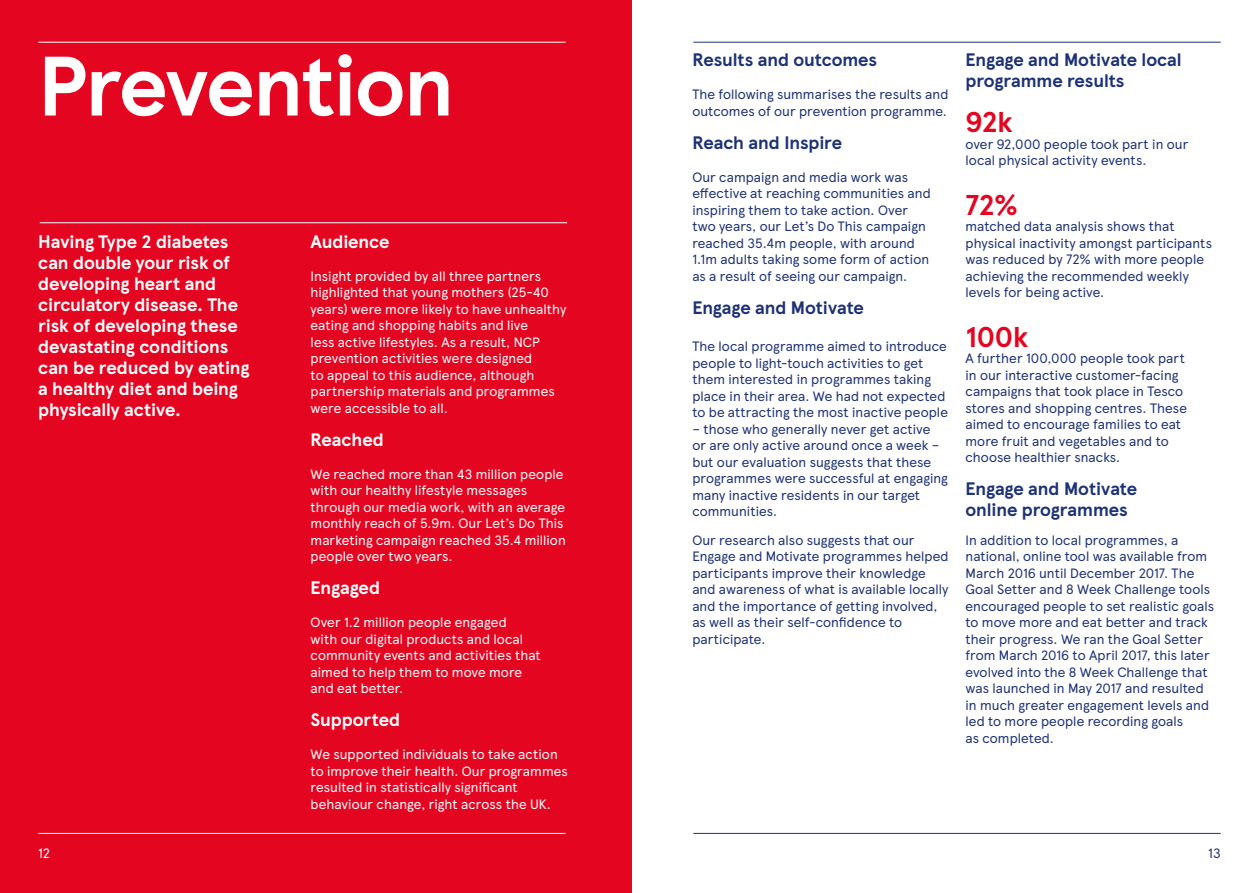
<style>
.page{position:relative;width:1259px;height:893px;background:#fff}
.page>*{position:absolute;margin:0;border:0;box-sizing:border-box;transform-origin:0 0}
.t1{font:700 84px "TESCO Modern";letter-spacing:-.025em;color:#fff}
.t2{font:700 28.5px "TESCO Modern";letter-spacing:-.01em;color:#e40521}
.t3{font:700 18px/21px "TESCO Modern";letter-spacing:-.005em;color:#fff}
.t4{font:700 18px/21px "TESCO Modern";letter-spacing:-.005em;color:#1d3176}
.t5{font:13.5px/16.5px "TESCO Modern";letter-spacing:.005em;color:#1d3176}
.t6{font:13.5px/16.5px "TESCO Modern";letter-spacing:.005em;color:#fff}
</style>
<div class="page">
<div style="left:0;top:0;width:631px;height:893px;background:#e40521"></div>
<hr style="left:40px;top:222px;width:527px;height:1px;background:#fff">
<hr style="left:693px;top:42px;width:527px;height:1px;background:#1d3176">
<hr style="left:693px;top:833px;width:527px;height:1px;background:#1d3176">
<hr style="left:38px;top:42px;width:528px;height:1px;background:#fff">
<hr style="left:38px;top:833px;width:528px;height:1px;background:#fff">
<h1 class="t1" style="left:38px;top:22px;width:418px">Prevention</h1>
<h3 class="t3" style="left:38px;top:230px;width:213px">Having Type 2 diabetes can double your risk of developing heart and circulatory disease. The risk of developing these devastating conditions can be reduced by eating a healthy diet and being physically active.</h3>
<h3 class="t3" style="left:310px;top:230px;width:80px">Audience</h3>
<p class="t6" style="left:310px;top:267px;width:257px">Insight provided by all three partners highlighted that young mothers (25-40 years) were more likely to have unhealthy eating and shopping habits and live<br>less active lifestyles. As a result, NCP prevention activities were designed<br>to appeal to this audience, although partnership materials and programmes were accessible to all.</p>
<h3 class="t3" style="left:310px;top:428px;width:75px">Reached</h3>
<p class="t6" style="left:310px;top:465px;width:257px">We reached more than 43 million people with our healthy lifestyle messages through our media work, with an average monthly reach of 5.9m. Our Let’s Do This marketing campaign reached 35.4 million people over two years.</p>
<h3 class="t3" style="left:310px;top:576px;width:71px">Engaged</h3>
<p class="t6" style="left:310px;top:613px;width:232px">Over 1.2 million people engaged<br>with our digital products and local community events and activities that aimed to help them to move more and eat better.</p>
<h3 class="t3" style="left:310px;top:708px;width:91px">Supported</h3>
<p class="t6" style="left:310px;top:745px;width:259px">We supported individuals to take action to improve their health. Our programmes resulted in statistically significant behaviour change, right across the UK.</p>
<h3 class="t4" style="left:692px;top:48px;width:186px">Results and outcomes</h3>
<p class="t5" style="left:692px;top:85px;width:258px">The following summarises the results and outcomes of our prevention programme.</p>
<h3 class="t4" style="left:692px;top:131px;width:151px">Reach and Inspire</h3>
<p class="t5" style="left:692px;top:168px;width:240px">Our campaign and media work was effective at reaching communities and inspiring them to take action. Over two years, our Let’s Do This campaign reached 35.4m people, with around 1.1m adults taking some form of action as a result of seeing our campaign.</p>
<h3 class="t4" style="left:692px;top:296px;width:173px">Engage and Motivate</h3>
<p class="t5" style="left:692px;top:337px;width:257px">The local programme aimed to introduce people to light-touch activities to get them interested in programmes taking place in their area. We had not expected to be attracting the most inactive people</p>
<p class="t5" style="left:692px;top:420px;width:257px">– those who generally never get active<br>or are only active around once a week – but our evaluation suggests that these programmes were successful at engaging many inactive residents in our target communities.</p>
<p class="t5" style="left:692px;top:531px;width:258px">Our research also suggests that our Engage and Motivate programmes helped participants improve their knowledge and awareness of what is available locally and the importance of getting involved, as well as their self-confidence to participate.</p>
<h3 class="t4" style="left:965px;top:48px;width:218px">Engage and Motivate local programme results</h3>
<h2 class="t2" style="left:965px;top:100px;width:49px">92k</h2>
<p class="t5" style="left:965px;top:135px;width:224px">over 92,000 people took part in our local physical activity events.</p>
<h2 class="t2" style="left:965px;top:183px;width:54px">72%</h2>
<p class="t5" style="left:965px;top:217px;width:248px">matched data analysis shows that physical inactivity amongst participants was reduced by 72% with more people achieving the recommended weekly levels for being active.</p>
<h2 class="t2" style="left:965px;top:315px;width:64px">100k</h2>
<p class="t5" style="left:965px;top:349px;width:223px">A further 100,000 people took part in our interactive customer-facing campaigns that took place in Tesco stores and shopping centres. These aimed to encourage families to eat more fruit and vegetables and to choose healthier snacks.</p>
<h3 class="t4" style="left:965px;top:477px;width:173px">Engage and Motivate online programmes</h3>
<p class="t5" style="left:965px;top:531px;width:250px">In addition to local programmes, a national, online tool was available from March 2016 until December 2017. The Goal Setter and 8 Week Challenge tools encouraged people to set realistic goals to move more and eat better and track their progress. We ran the Goal Setter from March 2016 to April 2017, this later evolved into the 8 Week Challenge that was launched in May 2017 and resulted in much greater engagement levels and led to more people recording goals<br>as completed.</p>
<p class="t6" style="left:38px;top:844px;width:13px">12</p>
<p class="t5" style="left:1208px;top:844px;width:14px">13</p>
</div>
